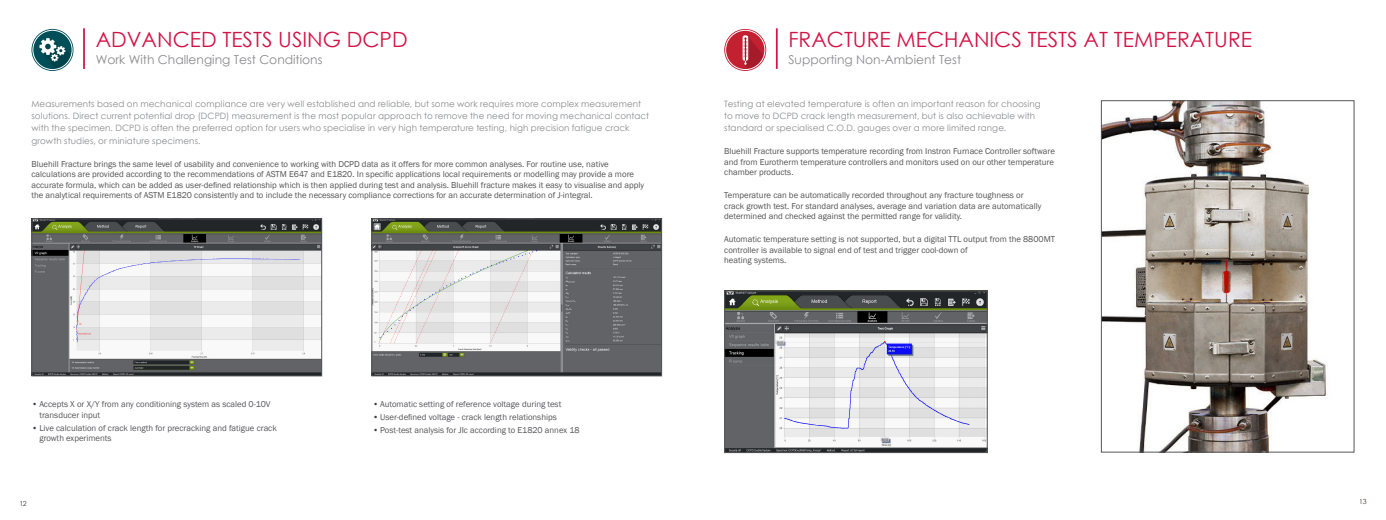
<style>
.page{position:relative;width:1386px;height:520px;background:#fff}
.page>*{position:absolute;margin:0;border:0;box-sizing:border-box;transform-origin:0 0}
.t1{font:21px "Century Gothic";color:#d31245}
.t2{font:12.25px "Century Gothic";color:#8a8a8d}
.t3{font:8.75px/10.5px "Franklin Gothic";color:#545456}
.t4{font:8.75px/12.2px "Century Gothic";letter-spacing:.01em;color:#888a8d}
.t5{font:8.75px/10.5px "Franklin Gothic";color:#55565a}
.t6{font:7px "Century Gothic";color:#3e3a35}
.s1{color:#3e3a35}
</style>
<div class="page">
<img style="left:1103px;top:102px;width:225px;height:348px">
<div style="left:1101px;top:100px;width:253px;height:352px;border:1px solid #55565a"></div>
<img style="left:34px;top:221px;width:286px;height:153px">
<div style="left:32px;top:219px;width:290px;height:157px;border:1px solid #55565a"></div>
<img style="left:726px;top:293px;width:259px;height:158px">
<div style="left:724px;top:291px;width:263px;height:162px;border:1px solid #55565a"></div>
<img style="left:374px;top:221px;width:286px;height:153px">
<div style="left:372px;top:219px;width:290px;height:157px;border:1px solid #55565a"></div>
<hr style="left:776px;top:28px;width:2px;height:41px;background:#d31245">
<svg style="left:32px;top:29px;width:42px;height:42px"></svg>
<svg style="left:32px;top:30px;width:41px;height:40px"></svg>
<hr style="left:83px;top:28px;width:2px;height:41px;background:#d31245">
<svg style="left:724px;top:29px;width:42px;height:42px"></svg>
<svg style="left:725px;top:30px;width:40px;height:40px"></svg>
<h1 class="t1" style="left:96px;top:24px;width:314px">ADVANCED TESTS USING DCPD</h1>
<h2 class="t2" style="left:96px;top:51px;width:228px">Work With Challenging Test Conditions</h2>
<p class="t4" style="left:32px;top:97px;width:619px">Measurements based on mechanical compliance are very well established and reliable, but some work requires more complex measurement solutions. Direct current potential drop (DCPD) measurement is the most popular approach to remove the need for moving mechanical contact with the specimen. DCPD is often the preferred option for users who specialise in very high temperature testing, high precision fatigue crack growth studies, or miniature specimens.</p>
<p class="t3" style="left:32px;top:158px;width:614px">Bluehill Fracture brings the same level of usability and convenience to working with DCPD data as it offers for more common analyses. For routine use, native calculations are provided according to the recommendations of ASTM E647 and E1820. In specific applications local requirements or modelling may provide a more accurate formula, which can be added as user-defined relationship which is then applied during test and analysis. Bluehill fracture makes it easy to visualise and apply the analytical requirements of ASTM E1820 consistently and to include the necessary compliance corrections for an accurate determination of J-integral.</p>
<p class="t5" style="left:39px;top:399px;width:233px;text-indent:-7px"><span class="s1">•</span> Accepts X or X/Y from any conditioning system as scaled 0-10V transducer input</p>
<p class="t5" style="left:39px;top:423px;width:239px;text-indent:-7px"><span class="s1">•</span> Live calculation of crack length for precracking and fatigue crack growth experiments</p>
<p class="t5" style="left:373px;top:399px;width:190px"><span class="s1">•</span> Automatic setting of reference voltage during test</p>
<p class="t5" style="left:373px;top:412px;width:186px"><span class="s1">•</span> User-defined voltage - crack length relationships</p>
<p class="t5" style="left:373px;top:425px;width:208px"><span class="s1">•</span> Post-test analysis for JIc according to E1820 annex 18</p>
<h1 class="t1" style="left:788px;top:24px;width:465px">FRACTURE MECHANICS TESTS AT TEMPERATURE</h1>
<h2 class="t2" style="left:788px;top:51px;width:174px">Supporting Non-Ambient Test</h2>
<p class="t4" style="left:724px;top:97px;width:318px">Testing at elevated temperature is often an important reason for choosing to move to DCPD crack length measurement, but is also achievable with standard or specialised C.O.D. gauges over a more limited range.</p>
<p class="t3" style="left:724px;top:146px;width:332px;text-align:justify">Bluehill Fracture supports temperature recording from Instron Furnace Controller software and from Eurotherm temperature controllers and monitors used on our other temperature chamber products.</p>
<p class="t3" style="left:724px;top:190px;width:319px">Temperature can be automatically recorded throughout any fracture toughness or crack growth test. For standard analyses, average and variation data are automatically determined and checked against the permitted range for validity.</p>
<p class="t3" style="left:724px;top:234px;width:332px">Automatic temperature setting is not supported, but a digital TTL output from the 8800MT controller is available to signal end of test and trigger cool-down of<br>heating systems.</p>
<p class="t6" style="left:19px;top:499px;width:9px">12</p>
<p class="t6" style="left:1359px;top:496px;width:9px">13</p>
</div>
